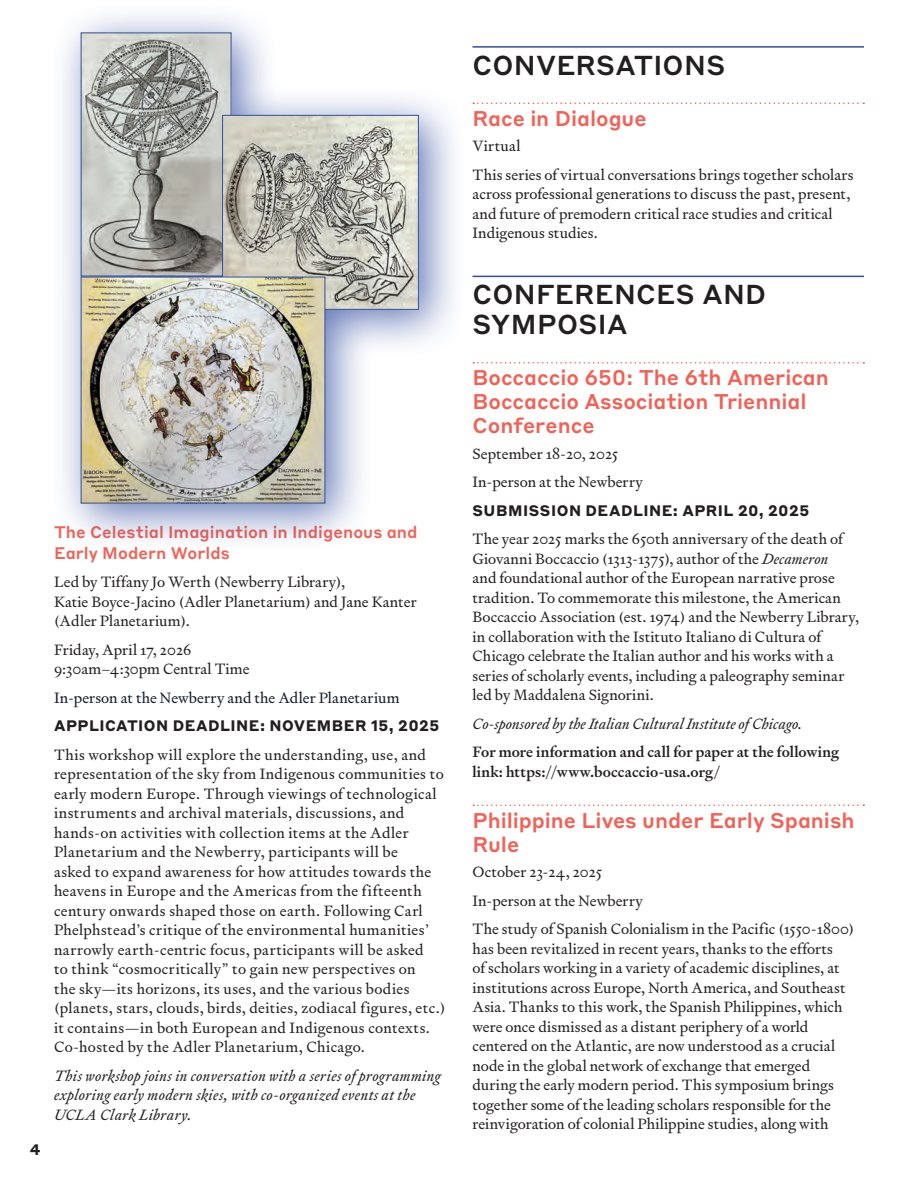
<style>
.page{position:relative;width:918px;height:1188px;background:#fff}
.page>*{position:absolute;margin:0;border:0;box-sizing:border-box;transform-origin:0 0}
.t1{font:500 27px/30px "Styrene B";letter-spacing:.01em;color:#231f20}
.t2{font:500 21px/24px "Styrene B";color:#f16156}
.t3{font:500 16.5px/21px "Styrene B";color:#f16156}
.t4{font:15px/19.5px "Signifier";letter-spacing:.01em;color:#231f20}
.t5{font:italic 15px/19.5px "Signifier";letter-spacing:.02em;color:#231f20}
.t6{font:500 15px/19.5px "Signifier";letter-spacing:.005em;color:#231f20}
.t7{font:700 15px "Styrene B";letter-spacing:.03em;color:#231f20}
.t8{font:15px "Signifier";letter-spacing:.005em;color:#121c2a}
.s1{font-style:italic}
</style>
<div class="page">
<hr style="left:472px;top:46px;width:392px;height:2px;background:#324ea1">
<svg style="left:473px;top:103px;width:391px;height:1px"></svg>
<hr style="left:472px;top:276px;width:392px;height:1px;background:#324ea1">
<svg style="left:473px;top:362px;width:391px;height:2px"></svg>
<svg style="left:473px;top:805px;width:391px;height:1px"></svg>
<div style="left:51px;top:2px;width:416px;height:550px;background:#324ea1;opacity:.75"></div>
<img style="left:83px;top:34px;width:147px;height:240px">
<img style="left:224px;top:117px;width:193px;height:191px">
<div style="left:222px;top:115px;width:197px;height:195px;border:1px solid #324ea1"></div>
<img style="left:83px;top:279px;width:240px;height:223px">
<p class="t7" style="left:30px;top:1136px;width:12px">4</p>
<p class="t3" style="left:54px;top:520px;width:365px">The Celestial Imagination in Indigenous and<br>Early Modern Worlds</p>
<p class="t4" style="left:54px;top:572px;width:364px">Led by Tiffany Jo Werth (Newberry Library),<br>Katie Boyce-Jacino (Adler Planetarium) and Jane Kanter (Adler Planetarium).</p>
<p class="t4" style="left:54px;top:640px;width:197px">Friday, April 17, 2026<br>9:30am–4:30pm Central Time</p>
<p class="t8" style="left:54px;top:688px;width:347px">In-person at the Newberry and the Adler Planetarium</p>
<p class="t7" style="left:54px;top:713px;width:387px">APPLICATION DEADLINE: NOVEMBER 15, 2025</p>
<p class="t4" style="left:54px;top:745px;width:393px">This workshop will explore the understanding, use, and representation of the sky from Indigenous communities to early modern Europe. Through viewings of technological instruments and archival materials, discussions, and hands-on activities with collection items at the Adler Planetarium and the Newberry, participants will be<br>asked to expand awareness for how attitudes towards the heavens in Europe and the Americas from the fifteenth century onwards shaped those on earth. Following Carl Phelphstead’s critique of the environmental humanities’ narrowly earth-centric focus, participants will be asked<br>to think “cosmocritically” to gain new perspectives on<br>the sky—its horizons, its uses, and the various bodies (planets, stars, clouds, birds, deities, zodiacal figures, etc.) it contains—in both European and Indigenous contexts.<br>Co-hosted by the Adler Planetarium, Chicago.</p>
<p class="t5" style="left:54px;top:1066px;width:388px">This workshop joins in conversation with a series of programming exploring early modern skies, with co-organized events at the<br>UCLA Clark Library.</p>
<h1 class="t1" style="left:473px;top:48px;width:254px">CONVERSATIONS</h1>
<h2 class="t2" style="left:472px;top:104px;width:176px">Race in Dialogue</h2>
<p class="t4" style="left:472px;top:132px;width:383px;line-height:28.5px">Virtual<br>This series of virtual conversations brings together scholars</p>
<p class="t4" style="left:472px;top:184px;width:380px">across professional generations to discuss the past, present, and future of premodern critical race studies and critical<br>Indigenous studies.</p>
<h1 class="t1" style="left:473px;top:277px;width:295px">CONFERENCES AND<br>SYMPOSIA</h1>
<h2 class="t2" style="left:472px;top:364px;width:358px">Boccaccio 650: The 6th American<br>Boccaccio Association Triennial<br>Conference</h2>
<p class="t4" style="left:472px;top:439px;width:172px;line-height:28.5px">September 18-20, 2025<br>In-person at the Newberry</p>
<p class="t7" style="left:473px;top:497px;width:338px">SUBMISSION DEADLINE: APRIL 20, 2025</p>
<p class="t4" style="left:472px;top:529px;width:388px">The year 2025 marks the 650th anniversary of the death of Giovanni Boccaccio (1313-1375), author of the <span class="s1">Decameron<br></span>and foundational author of the European narrative prose tradition. To commemorate this milestone, the American Boccaccio Association (est. 1974) and the Newberry Library, in collaboration with the Istituto Italiano di Cultura of Chicago celebrate the Italian author and his works with a series of scholarly events, including a paleography seminar led by Maddalena Signorini.</p>
<p class="t5" style="left:472px;top:714px;width:332px">Co-sponsored by the Italian Cultural Institute of Chicago.</p>
<p class="t6" style="left:472px;top:742px;width:368px">For more information and call for paper at the following link: https://www.boccaccio-usa.org/</p>
<h2 class="t2" style="left:472px;top:806px;width:384px">Philippine Lives under Early Spanish<br>Rule</h2>
<p class="t4" style="left:472px;top:858px;width:383px;line-height:28.5px">October 23-24, 2025<br>In-person at the Newberry<br>The study of Spanish Colonialism in the Pacific (1550-1800)</p>
<p class="t4" style="left:472px;top:939px;width:375px">has been revitalized in recent years, thanks to the efforts of scholars working in a variety of academic disciplines, at institutions across Europe, North America, and Southeast Asia. Thanks to this work, the Spanish Philippines, which were once dismissed as a distant periphery of a world centered on the Atlantic, are now understood as a crucial node in the global network of exchange that emerged during the early modern period. This symposium brings together some of the leading scholars responsible for the reinvigoration of colonial Philippine studies, along with</p>
</div>
